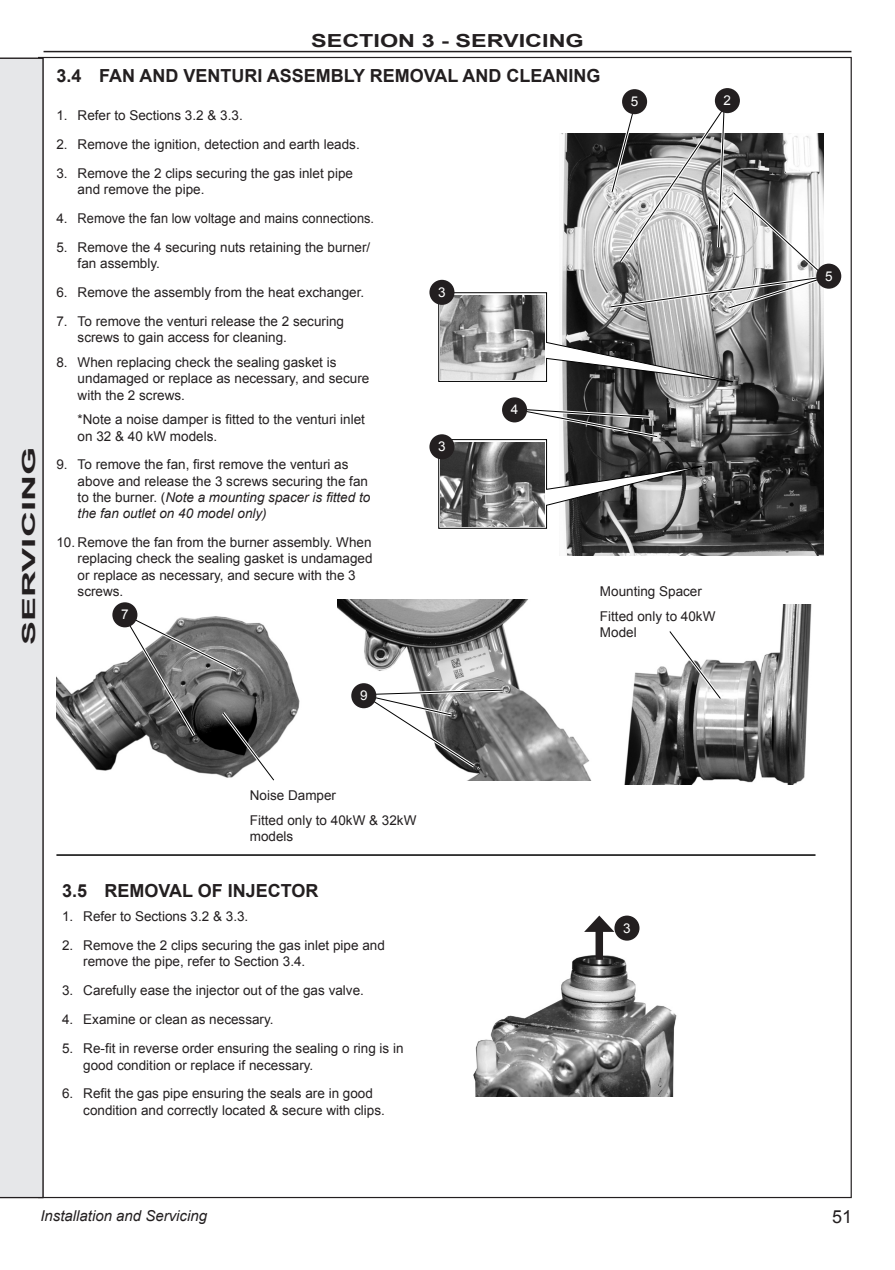
<style>
.page{position:relative;width:895px;height:1270px;background:#fff}
.page>*{position:absolute;margin:0;border:0;box-sizing:border-box;transform-origin:0 0}
.Chapter{font:700 18px/35px "Arial";color:#231f20;scale:1.3 1}
.Chapter-2{font:700 18px "Arial";color:#231f20}
.Chapter-3{font:700 18px "Arial";color:#231f20;scale:2 1}
.t1{font:18px "Arial";color:#231f20}
.t2{font:italic 15px "Arial";color:#231f20}
.No__Text{font:13.5px/16.2px "Arial";color:#231f20}
.No_text{font:13.5px/16.2px "Arial";color:#231f20}
.Body_text{font:13.5px/16.2px "Arial";color:#231f20}
.t3{font:13.5px "Arial";color:#fff}
.s1{font-style:italic}
</style>
<div class="page">
<hr style="left:44px;top:51px;width:807px;height:1px;background:#231f20">
<img style="left:473px;top:937px;width:204px;height:159px">
<img style="left:562px;top:385px;width:261px;height:170px">
<div style="left:715px;top:88px;width:25px;height:25px;background:#231f20;border-radius:50%"></div>
<div style="left:429px;top:280px;width:25px;height:25px;background:#231f20;border-radius:50%"></div>
<div style="left:429px;top:434px;width:25px;height:25px;background:#231f20;border-radius:50%"></div>
<svg style="left:438px;top:403px;width:279px;height:126px"></svg>
<div style="left:502px;top:397px;width:25px;height:25px;background:#231f20;border-radius:50%"></div>
<img style="left:56px;top:618px;width:244px;height:153px">
<img style="left:338px;top:599px;width:253px;height:181px">
<img style="left:624px;top:604px;width:188px;height:180px">
<svg style="left:115px;top:606px;width:163px;height:175px"></svg>
<svg style="left:666px;top:627px;width:59px;height:75px"></svg>
<div style="left:112px;top:602px;width:25px;height:25px;background:#231f20;border-radius:50%"></div>
<svg style="left:338px;top:687px;width:168px;height:83px"></svg>
<div style="left:351px;top:683px;width:25px;height:25px;background:#231f20;border-radius:50%"></div>
<div style="left:614px;top:915px;width:25px;height:25px;background:#231f20;border-radius:50%"></div>
<hr style="left:56px;top:854px;width:760px;height:1px;background:#000">
<div style="left:622px;top:89px;width:25px;height:25px;background:#231f20;border-radius:50%"></div>
<svg style="left:438px;top:97px;width:414px;height:288px"></svg>
<div style="left:816px;top:263px;width:25px;height:25px;background:#231f20;border-radius:50%"></div>
<div style="left:596px;top:925px;width:7px;height:34px;background:#231f20"></div>
<svg style="left:585px;top:915px;width:29px;height:16px"></svg>
<div style="left:0;top:58px;width:44px;height:1139px;background:#e6e7e9"></div>
<h1 class="Chapter-3" style="left:17px;top:644px;width:100px;rotate:-90deg">SERVICING</h1>
<h1 class="Chapter" style="left:57px;top:23px;width:420px;text-indent:255px">SECTION 3 - SERVICING<br>3.4 FAN AND VENTURI ASSEMBLY REMOVAL AND CLEANING</h1>
<p class="No__Text" style="left:56px;top:107px;width:188px">1. Refer to Sections 3.2 &amp; 3.3.</p>
<p class="No__Text" style="left:56px;top:136px;width:305px">2. Remove the ignition, detection and earth leads.</p>
<p class="No__Text" style="left:78px;top:165px;width:277px;text-indent:-21px">3. Remove the 2 clips securing the gas inlet pipe and remove the pipe.</p>
<p class="No__Text" style="left:56px;top:210px;width:319px">4. Remove the fan low voltage and mains connections.</p>
<p class="No__Text" style="left:78px;top:239px;width:294px;text-indent:-21px">5. Remove the 4 securing nuts retaining the burner/ fan assembly.</p>
<p class="No__Text" style="left:56px;top:284px;width:309px">6. Remove the assembly from the heat exchanger.</p>
<p class="No_text" style="left:78px;top:313px;width:268px;text-indent:-21px">7. To remove the venturi release the 2 securing screws to gain access for cleaning.</p>
<p class="No_text" style="left:78px;top:354px;width:293px;text-indent:-21px">8. When replacing check the sealing gasket is undamaged or replace as necessary, and secure with the 2 screws.</p>
<p class="No__Text" style="left:78px;top:411px;width:289px">*Note a noise damper is fitted to the venturi inlet on 32 &amp; 40 kW models.</p>
<p class="No__Text" style="left:78px;top:456px;width:294px;text-indent:-21px">9. To remove the fan, first remove the venturi as above and release the 3 screws securing the fan to the burner. (<span class="s1">Note a mounting spacer is fitted to the fan outlet on 40 model only)</span></p>
<p class="No__Text" style="left:78px;top:534px;width:296px;text-indent:-21px">10. Remove the fan from the burner assembly. When replacing check the sealing gasket is undamaged or replace as necessary, and secure with the 3 screws.</p>
<p class="t3" style="left:631px;top:93px;width:9px">5</p>
<p class="t3" style="left:438px;top:283px;width:9px">3</p>
<p class="t3" style="left:511px;top:401px;width:9px">4</p>
<p class="t3" style="left:438px;top:437px;width:9px">3</p>
<p class="Body_text" style="left:600px;top:583px;width:104px">Mounting Spacer</p>
<p class="Body_text" style="left:600px;top:607px;width:117px">Fitted only to 40kW<br>Model</p>
<p class="t3" style="left:121px;top:605px;width:9px">7</p>
<p class="t3" style="left:724px;top:91px;width:9px">2</p>
<p class="t3" style="left:360px;top:686px;width:9px">9</p>
<p class="Body_text" style="left:250px;top:787px;width:88px">Noise Damper</p>
<p class="Body_text" style="left:250px;top:812px;width:168px">Fitted only to 40kW &amp; 32kW models</p>
<p class="Chapter-2" style="left:62px;top:878px;width:258px">3.5 REMOVAL OF INJECTOR</p>
<p class="No__Text" style="left:62px;top:908px;width:188px">1. Refer to Sections 3.2 &amp; 3.3.</p>
<p class="No__Text" style="left:83px;top:937px;width:303px;text-indent:-21px">2. Remove the 2 clips securing the gas inlet pipe and remove the pipe, refer to Section 3.4.</p>
<p class="No__Text" style="left:62px;top:982px;width:303px">3. Carefully ease the injector out of the gas valve.</p>
<p class="No__Text" style="left:62px;top:1011px;width:213px">4. Examine or clean as necessary.</p>
<p class="No__Text" style="left:83px;top:1040px;width:322px;text-indent:-21px">5. Re-fit in reverse order ensuring the sealing o ring is in good condition or replace if necessary.</p>
<p class="No__Text" style="left:83px;top:1085px;width:303px;text-indent:-21px">6. Refit the gas pipe ensuring the seals are in good condition and correctly located &amp; secure with clips.</p>
<p class="t3" style="left:623px;top:918px;width:9px">3</p>
<p class="t3" style="left:825px;top:267px;width:9px">5</p>
<p class="t2" style="left:40px;top:1205px;width:168px">Installation and Servicing</p>
<h1 class="t1" style="left:832px;top:1204px;width:22px">51</h1>
</div>
